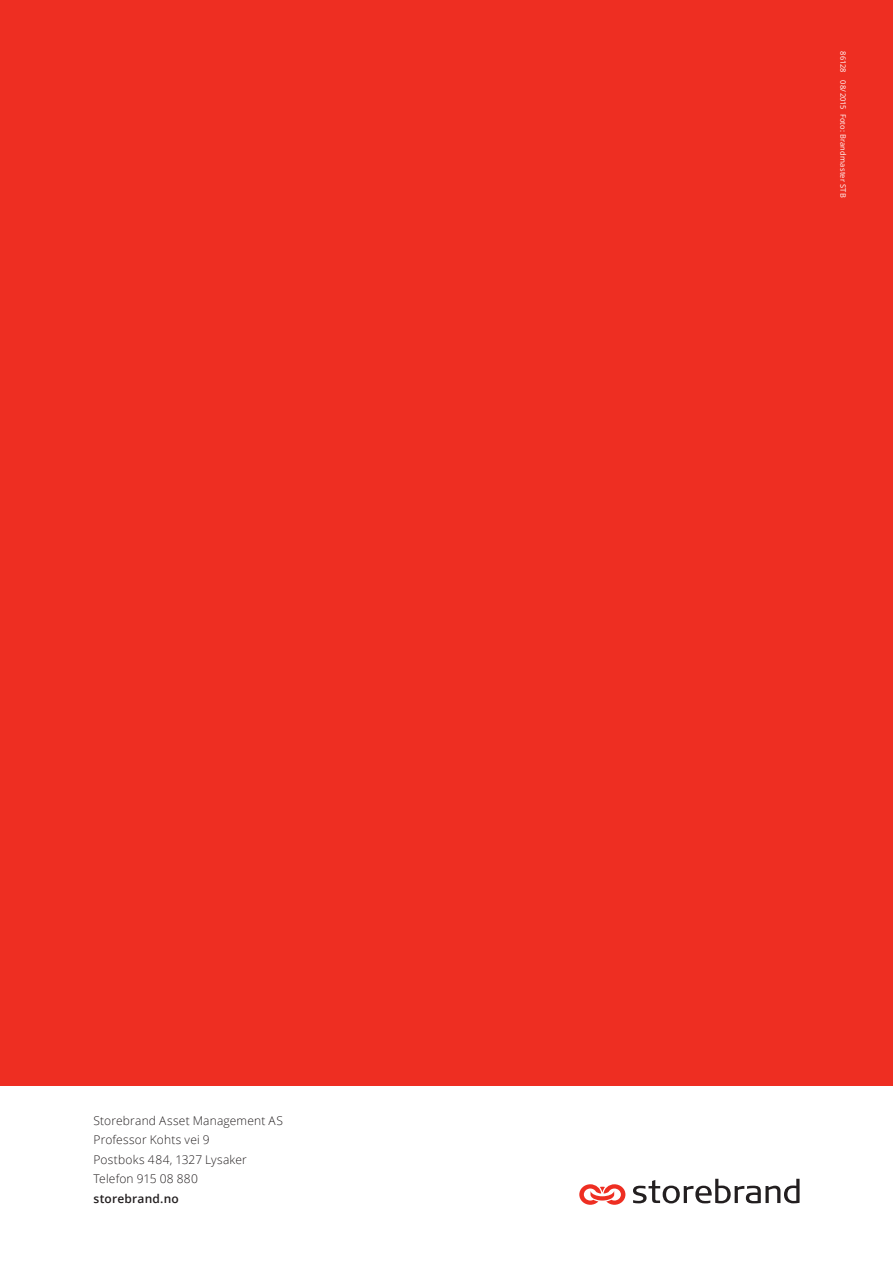
<style>
.page{position:relative;width:893px;height:1263px;background:#fff}
.page>*{position:absolute;margin:0;border:0;box-sizing:border-box;transform-origin:0 0}
.t1{font:300 12px/19.5px "Open Sans";letter-spacing:.015em;color:#231f20}
.t2{font:600 12px "Open Sans";letter-spacing:.015em;color:#231f20}
.Blankett_nummer_Foto{font:7.5px "Open Sans";letter-spacing:.025em;color:#fff}
</style>
<div class="page">
<svg style="left:579px;top:1184px;width:47px;height:21px"></svg>
<svg style="left:633px;top:1179px;width:167px;height:24px"></svg>
<div style="left:0;top:0;width:893px;height:1086px;background:#ee2e22"></div>
<p class="t1" style="left:94px;top:1110px;width:191px">Storebrand Asset Management AS<br>Professor Kohts vei 9<br>Postboks 484, 1327 Lysaker<br>Telefon 915 08 880</p>
<p class="t2" style="left:94px;top:1190px;width:87px">storebrand.no</p>
<p class="Blankett_nummer_Foto" style="left:848px;top:51px;width:148px;rotate:90deg">86128 08/2015 Foto: Brandmaster STB</p>
</div>
